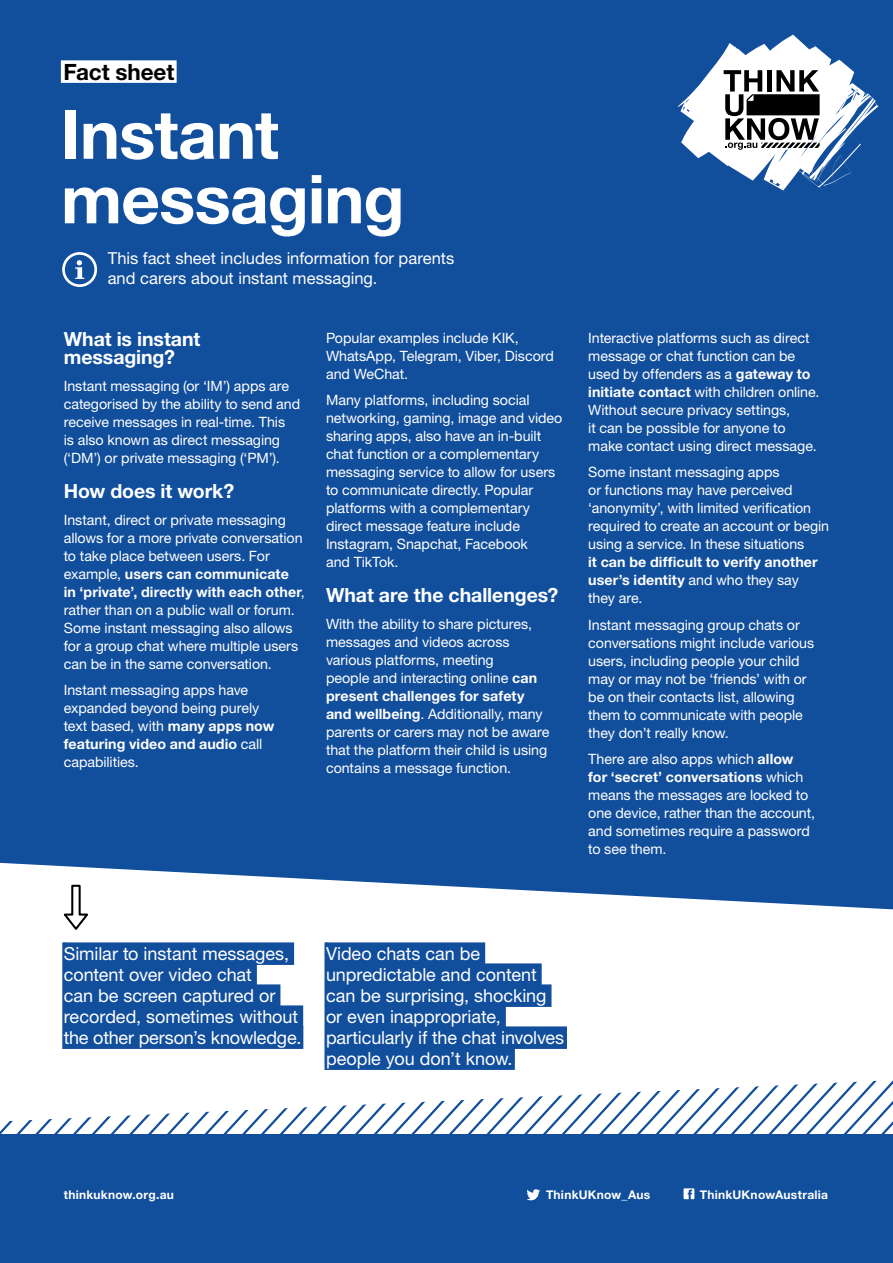
<style>
.page{position:relative;width:893px;height:1263px;background:#114e9c}
.page>*{position:absolute;margin:0;border:0;box-sizing:border-box;transform-origin:0 0}
.t1{font:700 67.5px/64.5px "Helvetica Neue LT Std";letter-spacing:-.015em;color:#fff}
.t2{font:700 22.5px "Helvetica Neue LT Std";letter-spacing:-.005em;color:#000}
.t3{font:700 19.5px/18px "Helvetica Neue LT Std";letter-spacing:-.005em;color:#fff}
.t4{font:18px/21px "Helvetica Neue LT Std";letter-spacing:-.005em;color:#fff}
.t5{font:16.5px/19.5px "Helvetica Neue LT Std";color:#fff}
.t6{font:14.25px/18px "Helvetica Neue LT Std";letter-spacing:-.005em;color:#fff}
.t7{font:700 12px "Helvetica Neue LT Std";letter-spacing:.02em;color:#fff}
.s1{font-weight:700}
</style>
<div class="page">
<svg style="left:0;top:1121px;width:893px;height:13px;background:#d7e1ee"></svg>
<svg style="left:0;top:863px;width:893px;height:258px;background:#dfe7f1"></svg>
<svg style="left:677px;top:34px;width:202px;height:157px"></svg>
<div style="left:61px;top:60px;width:116px;height:23px;background:#fff"></div>
<svg style="left:62px;top:252px;width:35px;height:35px"></svg>
<hr style="left:62px;top:942px;width:3px;height:107px;background:#114e9c">
<div style="left:64px;top:942px;width:230px;height:23px;background:#114e9c"></div>
<div style="left:64px;top:963px;width:193px;height:23px;background:#114e9c"></div>
<div style="left:64px;top:984px;width:216px;height:23px;background:#114e9c"></div>
<div style="left:64px;top:1005px;width:239px;height:23px;background:#114e9c"></div>
<div style="left:64px;top:1026px;width:239px;height:23px;background:#114e9c"></div>
<hr style="left:324px;top:942px;width:3px;height:128px;background:#114e9c">
<div style="left:326px;top:942px;width:159px;height:23px;background:#114e9c"></div>
<div style="left:326px;top:963px;width:216px;height:23px;background:#114e9c"></div>
<div style="left:326px;top:984px;width:225px;height:23px;background:#114e9c"></div>
<div style="left:326px;top:1005px;width:180px;height:23px;background:#114e9c"></div>
<div style="left:326px;top:1026px;width:241px;height:23px;background:#114e9c"></div>
<div style="left:326px;top:1047px;width:189px;height:23px;background:#114e9c"></div>
<svg style="left:61px;top:884px;width:30px;height:48px"></svg>
<svg style="left:684px;top:1188px;width:10px;height:11px"></svg>
<svg style="left:526px;top:1189px;width:14px;height:11px"></svg>
<p class="t2" style="left:63px;top:58px;width:112px">Fact sheet</p>
<h1 class="t1" style="left:61px;top:101px;width:345px">Instant messaging</h1>
<h2 class="t5" style="left:108px;top:248px;width:348px">This fact sheet includes information for parents and carers about instant messaging.</h2>
<h3 class="t3" style="left:64px;top:330px;width:138px">What is instant messaging?</h3>
<p class="t6" style="left:64px;top:377px;width:238px">Instant messaging (or ‘IM’) apps are categorised by the ability to send and receive messages in real-time. This<br>is also known as direct messaging (‘DM’) or private messaging (‘PM’).</p>
<h3 class="t3" style="left:64px;top:482px;width:172px">How does it work?</h3>
<p class="t6" style="left:64px;top:510px;width:242px">Instant, direct or private messaging allows for a more private conversation to take place between users. For example, <span class="s1">users can communicate<br>in ‘private’, directly with each other</span>, rather than on a public wall or forum.<br>Some instant messaging also allows for a group chat where multiple users can be in the same conversation.</p>
<p class="t6" style="left:64px;top:681px;width:212px">Instant messaging apps have expanded beyond being purely text based, with <span class="s1">many apps now featuring video and audio</span> call capabilities.</p>
<p class="t6" style="left:326px;top:328px;width:229px">Popular examples include KIK,<br>WhatsApp, Telegram, Viber, Discord and WeChat.</p>
<p class="t6" style="left:326px;top:391px;width:238px">Many platforms, including social networking, gaming, image and video sharing apps, also have an in-built chat function or a complementary messaging service to allow for users to communicate directly. Popular platforms with a complementary direct message feature include<br>Instagram, Snapchat, Facebook<br>and TikTok.</p>
<h3 class="t3" style="left:326px;top:586px;width:234px">What are the challenges?</h3>
<p class="t6" style="left:326px;top:614px;width:225px">With the ability to share pictures, messages and videos across various platforms, meeting<br>people and interacting online <span class="s1">can present challenges for safety and wellbeing</span>. Additionally, many parents or carers may not be aware that the platform their child is using contains a message function.</p>
<p class="t6" style="left:588px;top:328px;width:233px">Interactive platforms such as direct message or chat function can be used by offenders as a <span class="s1">gateway to initiate contact</span> with children online.<br>Without secure privacy settings,<br>it can be possible for anyone to make contact using direct message.</p>
<p class="t6" style="left:588px;top:463px;width:242px">Some instant messaging apps<br>or functions may have perceived ‘anonymity’, with limited verification required to create an account or begin using a service. In these situations<br><span class="s1">it can be difficult to verify another user’s identity</span> and who they say they are.</p>
<p class="t6" style="left:588px;top:615px;width:228px">Instant messaging group chats or conversations might include various users, including people your child may or may not be ‘friends’ with or be on their contacts list, allowing them to communicate with people they don’t really know.</p>
<p class="t6" style="left:588px;top:750px;width:228px">There are also apps which <span class="s1">allow for ‘secret’ conversations</span> which means the messages are locked to one device, rather than the account, and sometimes require a password to see them.</p>
<p class="t4" style="left:64px;top:942px;width:239px">Similar to instant messages, content over video chat<br>can be screen captured or recorded, sometimes without the other person’s knowledge.</p>
<p class="t4" style="left:326px;top:942px;width:240px">Video chats can be unpredictable and content can be surprising, shocking or even inappropriate, particularly if the chat involves people you don’t know.</p>
<p class="t7" style="left:64px;top:1187px;width:112px">thinkuknow.org.au</p>
<p class="t7" style="left:546px;top:1187px;width:106px">ThinkUKnow_Aus</p>
<p class="t7" style="left:700px;top:1187px;width:130px">ThinkUKnowAustralia</p>
</div>
